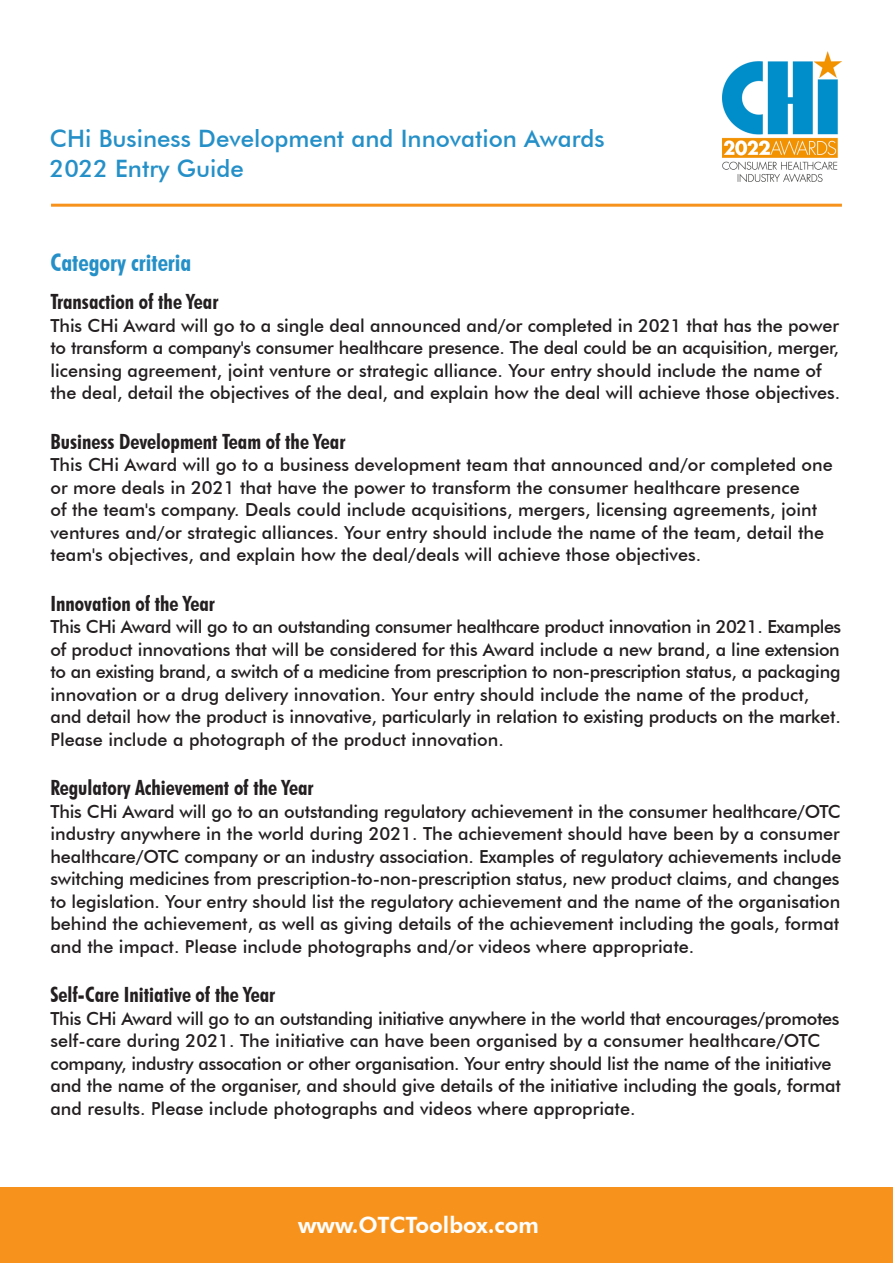
<style>
.page{position:relative;width:893px;height:1263px;background:#fff}
.page>*{position:absolute;margin:0;border:0;box-sizing:border-box;transform-origin:0 0}
.t1{font:500 24px "Futura BT";color:#2590c8}
.t2{font:700 condensed 24px "Futura BT";color:#2590c8}
.t3{font:800 22.5px "Futura BT";color:#fff}
.t4{font:700 condensed 21px "Futura BT";color:#231f20}
.t5{font:500 18px/22.5px "Futura BT";letter-spacing:-.005em;color:#231f20}
</style>
<div class="page">
<hr style="left:51px;top:204px;width:791px;height:3px;background:#f7931d">
<img style="left:723px;top:51px;width:119px;height:131px">
<div style="left:0;top:1187px;width:893px;height:76px;background:#f7931d"></div>
<p class="t1" style="left:50px;top:123px;width:556px">CHi Business Development and Innovation Awards</p>
<p class="t1" style="left:50px;top:153px;width:195px">2022 Entry Guide</p>
<p class="t2" style="left:50px;top:248px;width:142px">Category criteria</p>
<p class="t4" style="left:50px;top:289px;width:169px">Transaction of the Year</p>
<p class="t5" style="left:50px;top:314px;width:791px">This CHi Award will go to a single deal announced and/or completed in 2021 that has the power to transform a company's consumer healthcare presence. The deal could be an acquisition, merger, licensing agreement, joint venture or strategic alliance. Your entry should include the name of the deal, detail the objectives of the deal, and explain how the deal will achieve those objectives.</p>
<p class="t4" style="left:50px;top:428px;width:296px">Business Development Team of the Year</p>
<p class="t5" style="left:50px;top:453px;width:784px">This CHi Award will go to a business development team that announced and/or completed one or more deals in 2021 that have the power to transform the consumer healthcare presence<br>of the team's company. Deals could include acquisitions, mergers, licensing agreements, joint ventures and/or strategic alliances. Your entry should include the name of the team, detail the team's objectives, and explain how the deal/deals will achieve those objectives.</p>
<p class="t4" style="left:50px;top:590px;width:166px">Innovation of the Year</p>
<p class="t5" style="left:50px;top:615px;width:792px">This CHi Award will go to an outstanding consumer healthcare product innovation in 2021. Examples of product innovations that will be considered for this Award include a new brand, a line extension to an existing brand, a switch of a medicine from prescription to non-prescription status, a packaging innovation or a drug delivery innovation. Your entry should include the name of the product, and detail how the product is innovative, particularly in relation to existing products on the market.<br>Please include a photograph of the product innovation.</p>
<p class="t4" style="left:50px;top:775px;width:265px">Regulatory Achievement of the Year</p>
<p class="t5" style="left:50px;top:800px;width:792px;text-align:justify">This CHi Award will go to an outstanding regulatory achievement in the consumer healthcare/OTC industry anywhere in the world during 2021. The achievement should have been by a consumer healthcare/OTC company or an industry association. Examples of regulatory achievements include switching medicines from prescription-to-non-prescription status, new product claims, and changes to legislation. Your entry should list the regulatory achievement and the name of the organisation behind the achievement, as well as giving details of the achievement including the goals, format and the impact. Please include photographs and/or videos where appropriate.</p>
<p class="t4" style="left:50px;top:982px;width:226px">Self-Care Initiative of the Year</p>
<p class="t5" style="left:50px;top:1007px;width:792px">This CHi Award will go to an outstanding initiative anywhere in the world that encourages/promotes self-care during 2021. The initiative can have been organised by a consumer healthcare/OTC company, industry assocation or other organisation. Your entry should list the name of the initiative and the name of the organiser, and should give details of the initiative including the goals, format and results. Please include photographs and videos where appropriate.</p>
<p class="t3" style="left:298px;top:1211px;width:242px">www.OTCToolbox.com</p>
</div>
